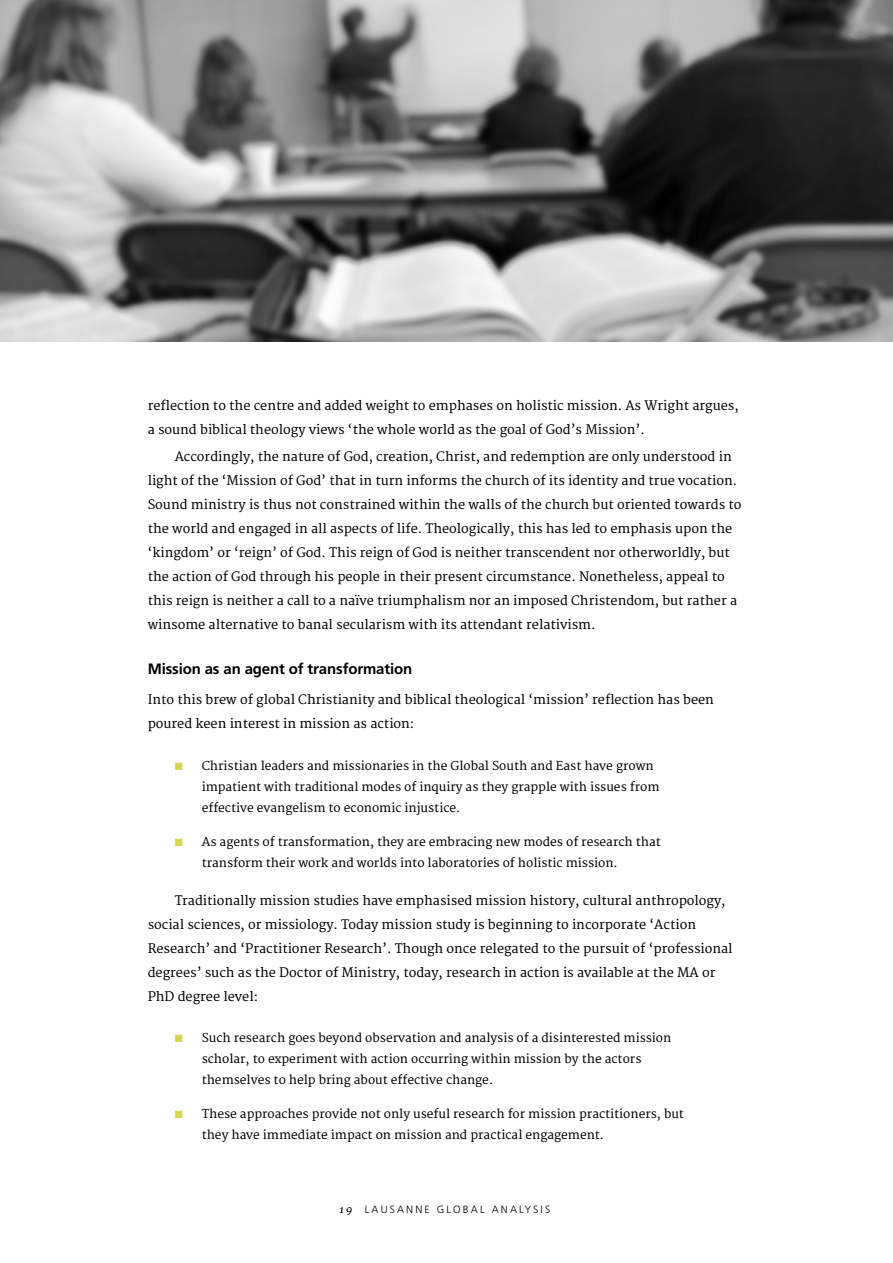
<style>
.page{position:relative;width:893px;height:1263px;background:#fff}
.page>*{position:absolute;margin:0;border:0;box-sizing:border-box;transform-origin:0 0}
.t1{font:700 15px "Frutiger";letter-spacing:-.01em;color:#000}
.t2{font:12.75px/24px "Merriweather";color:#000}
.t3{font:12px/21px "Merriweather";color:#000}
.t4{font:300 10.5px "Frutiger";letter-spacing:.2em;color:#000}
.s1{color:#d6d754}
.s2{font-family:"Merriweather";font-weight:400;font-style:italic}
</style>
<div class="page">
<img style="left:0;top:0;width:893px;height:341px">
<p class="t2" style="left:148px;top:394px;width:592px">reflection to the centre and added weight to emphases on holistic mission. As Wright argues, a sound biblical theology views ‘the whole world as the goal of God’s Mission’.</p>
<p class="t2" style="left:148px;top:445px;width:595px;text-indent:27px">Accordingly, the nature of God, creation, Christ, and redemption are only understood in light of the ‘Mission of God’ that in turn informs the church of its identity and true vocation.<br>Sound ministry is thus not constrained within the walls of the church but oriented towards to the world and engaged in all aspects of life. Theologically, this has led to emphasis upon the ‘kingdom’ or ‘reign’ of God. This reign of God is neither transcendent nor otherworldly, but the action of God through his people in their present circumstance. Nonetheless, appeal to this reign is neither a call to a naïve triumphalism nor an imposed Christendom, but rather a winsome alternative to banal secularism with its attendant relativism.</p>
<p class="t1" style="left:148px;top:659px;width:266px">Mission as an agent of transformation</p>
<p class="t2" style="left:148px;top:688px;width:568px">Into this brew of global Christianity and biblical theological ‘mission’ reflection has been poured keen interest in mission as action:</p>
<p class="t3" style="left:202px;top:755px;width:459px;text-indent:-27px"><span class="s1">■</span> Christian leaders and missionaries in the Global South and East have grown impatient with traditional modes of inquiry as they grapple with issues from effective evangelism to economic injustice.</p>
<p class="t3" style="left:202px;top:832px;width:461px;text-indent:-27px"><span class="s1">■</span> As agents of transformation, they are embracing new modes of research that transform their work and worlds into laboratories of holistic mission.</p>
<p class="t2" style="left:148px;top:889px;width:586px;text-indent:27px">Traditionally mission studies have emphasised mission history, cultural anthropology, social sciences, or missiology. Today mission study is beginning to incorporate ‘Action Research’ and ‘Practitioner Research’. Though once relegated to the pursuit of ‘professional degrees’ such as the Doctor of Ministry, today, research in action is available at the MA or PhD degree level:</p>
<p class="t3" style="left:202px;top:1028px;width:471px;text-indent:-27px"><span class="s1">■</span> Such research goes beyond observation and analysis of a disinterested mission scholar, to experiment with action occurring within mission by the actors themselves to help bring about effective change.</p>
<p class="t3" style="left:202px;top:1104px;width:484px;text-indent:-27px"><span class="s1">■</span> These approaches provide not only useful research for mission practitioners, but they have immediate impact on mission and practical engagement.</p>
<p class="t4" style="left:339px;top:1203px;width:212px"><span class="s2">19</span> LAUSANNE GLOBAL ANALYSIS</p>
</div>
